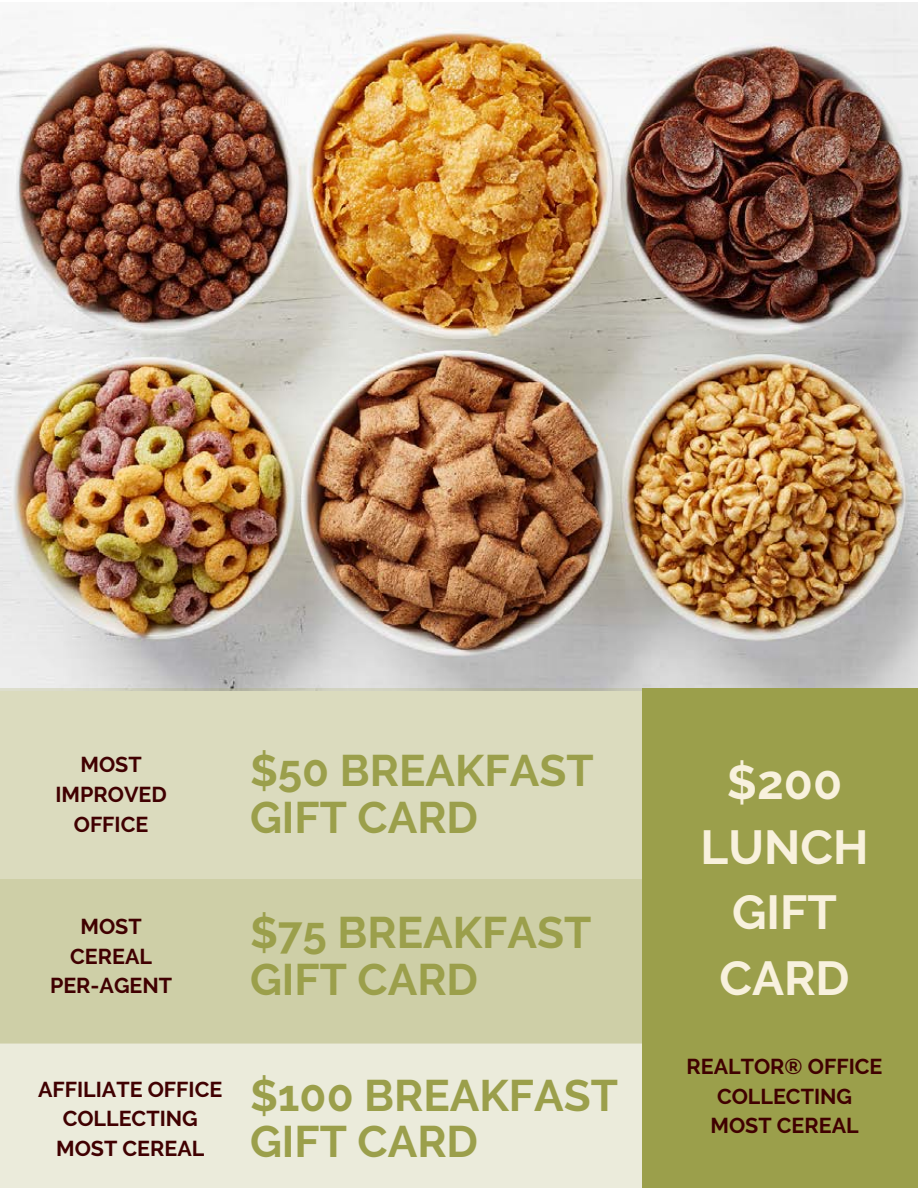
<style>
.page{position:relative;width:918px;height:1188px;background:#fff}
.page>*{position:absolute;margin:0;border:0;box-sizing:border-box;transform-origin:0 0}
.t1{font:700 47.55px/65.4px "Raleway";color:#f8f1dd;text-align:center}
.t2{font:700 43.95px/46.8px "Raleway";color:#9b9f4b}
.t3{font:700 21.45px/29.5px "Raleway";color:#400001;text-align:center}
</style>
<div class="page">
<img style="left:0;top:2px;width:918px;height:686px">
<div style="left:0;top:688px;width:918px;height:500px;background:#ebebdb"></div>
<div style="left:0;top:691px;width:642px;height:352px;background:linear-gradient(to right,#d5d5b3,#d5d5b3)"></div>
<div style="left:643px;top:688px;width:275px;height:500px;background:#9b9f4b"></div>
<h2 class="t2" style="left:250px;top:748px;width:345px">$50 BREAKFAST<br>GIFT CARD</h2>
<p class="t3" style="left:55px;top:750px;width:113px">MOST<br>IMPROVED<br>OFFICE</p>
<h1 class="t1" style="left:701px;top:749px;width:169px">$200<br>LUNCH<br>GIFT<br>CARD</h1>
<h2 class="t2" style="left:250px;top:909px;width:343px">$75 BREAKFAST<br>GIFT CARD</h2>
<p class="t3" style="left:50px;top:912px;width:124px">MOST<br>CEREAL<br>PER-AGENT</p>
<p class="t3" style="left:38px;top:1074px;width:186px">AFFILIATE OFFICE<br>COLLECTING<br>MOST CEREAL</p>
<h2 class="t2" style="left:250px;top:1072px;width:370px">$100 BREAKFAST<br>GIFT CARD</h2>
<p class="t3" style="left:687px;top:1052px;width:197px">REALTOR® OFFICE<br>COLLECTING<br>MOST CEREAL</p>
</div>
